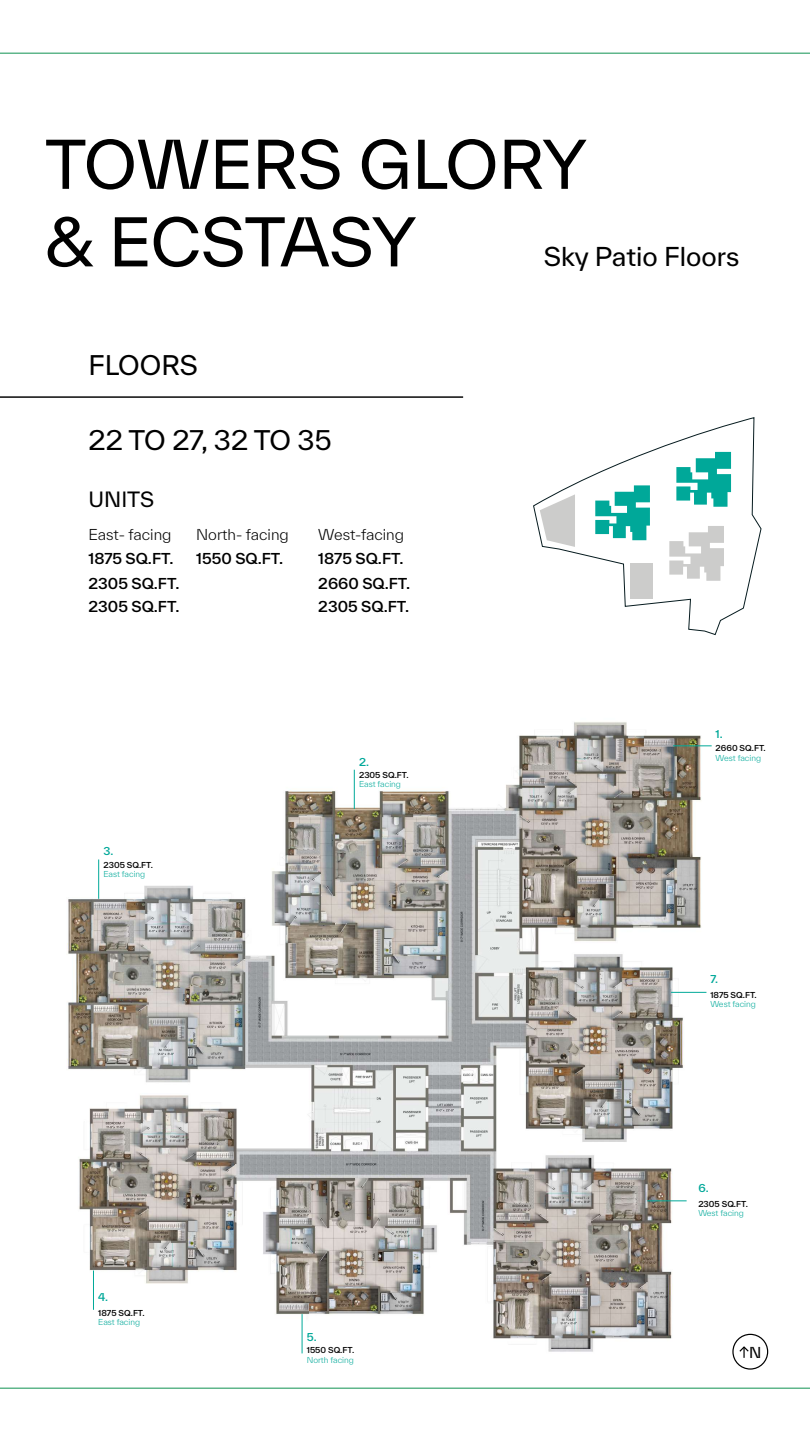
<style>
.page{position:relative;width:810px;height:1440px;background:#fff}
.page>*{position:absolute;margin:0;border:0;box-sizing:border-box;transform-origin:0 0}
.t1{font:64.65px/77.6px "TWK Everett";letter-spacing:-.005em;color:#000}
.t2{font:26.17px "TWK Everett";color:#000}
.t3{font:25.12px "TWK Everett";color:#000}
.t4{font:20.33px "TWK Everett";color:#000}
.t5{font:500 14.55px/25px "TWK Everett";color:#000}
.t6{font:300 14.55px "TWK Everett";color:#000}
.t7{font:14.55px "TWK Everett";color:#000}
.t8{font:500 10.5px "TWK Everett";color:#00a899}
.t9{font:300 7.95px "TWK Everett";color:#00a999}
.t10{font:500 7.95px "TWK Everett";color:#000}
</style>
<div class="page">
<hr style="left:0;top:52px;width:810px;height:2px;background:#5fb68b">
<svg style="left:533px;top:417px;width:229px;height:219px"></svg>
<svg style="left:595px;top:485px;width:55px;height:55px"></svg>
<svg style="left:676px;top:452px;width:55px;height:55px"></svg>
<svg style="left:669px;top:526px;width:55px;height:55px"></svg>
<svg style="left:540px;top:494px;width:35px;height:53px"></svg>
<div style="left:630px;top:563px;width:23px;height:35px;background:#cccccb"></div>
<hr style="left:0;top:396px;width:463px;height:2px;background:#000">
<img style="left:27px;top:722px;width:756px;height:666px">
<hr style="left:98px;top:859px;width:1px;height:40px;background:#00a999">
<hr style="left:354px;top:770px;width:1px;height:39px;background:#00a999">
<hr style="left:647px;top:1200px;width:40px;height:1px;background:#00a999">
<hr style="left:671px;top:992px;width:35px;height:1px;background:#00a999">
<hr style="left:673px;top:745px;width:39px;height:1px;background:#00a999">
<hr style="left:93px;top:1270px;width:1px;height:40px;background:#00a999">
<hr style="left:302px;top:1314px;width:1px;height:39px;background:#00a999">
<div style="left:732px;top:1334px;width:36px;height:36px;border:1px solid #000;border-radius:50%"></div>
<svg style="left:738px;top:1345px;width:12px;height:13px"></svg>
<hr style="left:0;top:1388px;width:810px;height:1px;background:#5fb68b">
<h1 class="t1" style="left:45px;top:125px;width:543px">TOWERS GLORY &amp; ECSTASY</h1>
<h3 class="t3" style="left:544px;top:239px;width:197px">Sky Patio Floors</h3>
<h2 class="t2" style="left:89px;top:347px;width:111px">FLOORS</h2>
<h2 class="t2" style="left:89px;top:422px;width:245px">22 TO 27, 32 TO 35</h2>
<h3 class="t4" style="left:89px;top:486px;width:67px">UNITS</h3>
<h3 class="t6" style="left:89px;top:525px;width:84px">East- facing</h3>
<h3 class="t6" style="left:196px;top:525px;width:94px">North- facing</h3>
<h3 class="t6" style="left:318px;top:525px;width:87px">West-facing</h3>
<h3 class="t5" style="left:89px;top:546px;width:92px">1875 SQ.FT.<br>2305 SQ.FT.</h3>
<h3 class="t5" style="left:89px;top:593px;width:92px">2305 SQ.FT.</h3>
<h3 class="t5" style="left:196px;top:546px;width:89px">1550 SQ.FT.</h3>
<h3 class="t5" style="left:318px;top:546px;width:87px">1875 SQ.FT.</h3>
<h3 class="t5" style="left:318px;top:571px;width:94px">2660 SQ.FT.</h3>
<h3 class="t5" style="left:318px;top:593px;width:92px">2305 SQ.FT.</h3>
<h3 class="t8" style="left:359px;top:755px;width:11px">2.</h3>
<p class="t10" style="left:359px;top:769px;width:51px">2305 SQ.FT.</p>
<h3 class="t8" style="left:103px;top:844px;width:11px">3.</h3>
<p class="t9" style="left:103px;top:869px;width:43px">East facing</p>
<p class="t10" style="left:103px;top:859px;width:51px">2305 SQ.FT.</p>
<p class="t9" style="left:359px;top:779px;width:43px">East facing</p>
<h3 class="t8" style="left:98px;top:1289px;width:11px">4.</h3>
<p class="t10" style="left:98px;top:1307px;width:48px">1875 SQ.FT.</p>
<p class="t9" style="left:98px;top:1317px;width:43px">East facing</p>
<h3 class="t8" style="left:307px;top:1330px;width:11px">5.</h3>
<p class="t10" style="left:307px;top:1345px;width:49px">1550 SQ.FT.</p>
<p class="t9" style="left:307px;top:1354px;width:49px">North facing</p>
<h3 class="t8" style="left:716px;top:727px;width:9px">1.</h3>
<p class="t10" style="left:716px;top:743px;width:52px">2660 SQ.FT.</p>
<p class="t9" style="left:716px;top:753px;width:47px">West facing</p>
<h3 class="t8" style="left:710px;top:971px;width:9px">7.</h3>
<p class="t10" style="left:710px;top:989px;width:48px">1875 SQ.FT.</p>
<p class="t9" style="left:710px;top:999px;width:47px">West facing</p>
<h3 class="t8" style="left:698px;top:1180px;width:12px">6.</h3>
<p class="t10" style="left:698px;top:1198px;width:51px">2305 SQ.FT.</p>
<p class="t9" style="left:698px;top:1208px;width:47px">West facing</p>
<h3 class="t7" style="left:749px;top:1342px;width:14px">N</h3>
</div>
